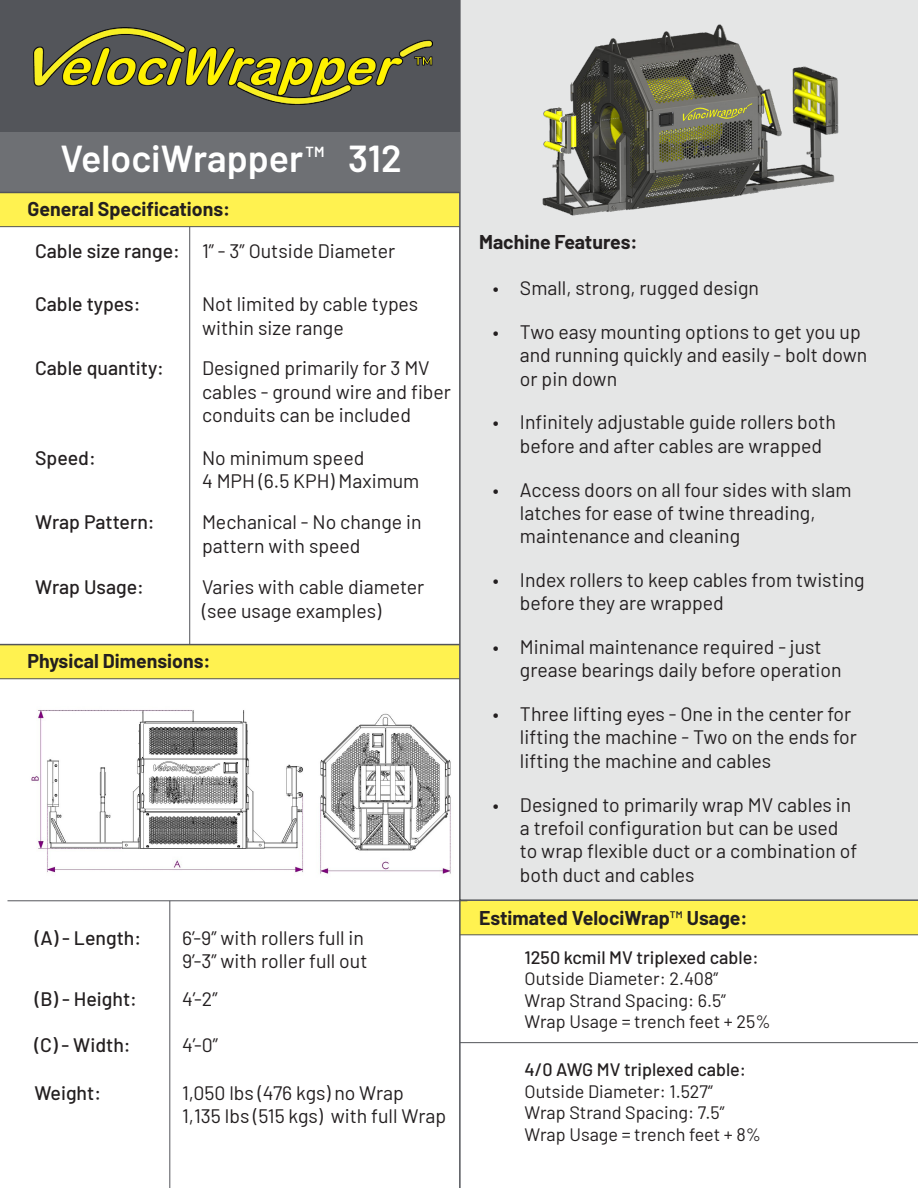
<style>
.page{position:relative;width:918px;height:1188px;background:#fff}
.page>*{position:absolute;margin:0;border:0;box-sizing:border-box;transform-origin:0 0}
.t1{font:600 37.5px "Barlow";color:#fff}
.t2{font:19.5px/23.4px "Barlow";color:#231f20}
.t3{font:500 19.5px "Barlow";color:#231f20}
.t4{font:700 19.5px "Barlow";color:#231f20}
.t5{font:18px "Barlow";color:#231f20}
.t6{font:500 18px "Barlow";color:#231f20}
.t7{font:600 14.7px "Barlow";color:#fff}
.s1{font-weight:500}
</style>
<div class="page">
<div style="left:461px;top:901px;width:457px;height:34px;background:#fff250"></div>
<div style="left:0;top:645px;width:460px;height:34px;background:#fff250"></div>
<div style="left:0;top:192px;width:460px;height:34px;background:#fff250"></div>
<img style="left:31px;top:710px;width:273px;height:163px">
<img style="left:320px;top:713px;width:131px;height:161px">
<div style="left:459px;top:241px;width:459px;height:660px;background:#e5e6e6"></div>
<div style="left:0;top:132px;width:460px;height:60px;background:#6e7074"></div>
<div style="left:0;top:0;width:460px;height:132px;background:#53555a"></div>
<img style="left:432px;top:0;width:486px;height:241px">
<img style="left:33px;top:27px;width:400px;height:77px">
<hr style="left:0;top:678px;width:460px;height:1px;background:#53555a">
<hr style="left:0;top:226px;width:460px;height:1px;background:#53555a">
<hr style="left:8px;top:901px;width:459px;height:1px;background:#53555a">
<hr style="left:189px;top:227px;width:1px;height:418px;background:#53555a">
<hr style="left:170px;top:901px;width:1px;height:287px;background:#53555a">
<hr style="left:0;top:644px;width:460px;height:1px;background:#53555a">
<hr style="left:0;top:192px;width:460px;height:1px;background:#53555a">
<hr style="left:460px;top:1042px;width:458px;height:1px;background:#53555a">
<hr style="left:460px;top:935px;width:458px;height:1px;background:#53555a">
<hr style="left:459px;top:899px;width:2px;height:289px;background:#53555a">
<p class="t1" style="left:61px;top:131px;width:343px">VelociWrapper 312</p>
<p class="t7" style="left:306px;top:141px;width:20px">TM</p>
<p class="t4" style="left:28px;top:194px;width:204px">General Specifications:</p>
<p class="t3" style="left:35px;top:237px;width:146px">Cable size range:</p>
<p class="t3" style="left:35px;top:290px;width:107px">Cable types:</p>
<p class="t3" style="left:35px;top:354px;width:130px">Cable quantity:</p>
<p class="t3" style="left:35px;top:443px;width:62px">Speed:</p>
<p class="t3" style="left:35px;top:508px;width:121px">Wrap Pattern:</p>
<p class="t3" style="left:35px;top:573px;width:110px">Wrap Usage:</p>
<p class="t2" style="left:202px;top:238px;width:195px">1” - 3” Outside Diameter</p>
<p class="t2" style="left:202px;top:291px;width:218px">Not limited by cable types within size range</p>
<p class="t2" style="left:202px;top:355px;width:250px">Designed primarily for 3 MV cables - ground wire and fiber conduits can be included</p>
<p class="t2" style="left:202px;top:445px;width:164px">No minimum speed</p>
<p class="t2" style="left:202px;top:468px;width:219px">4 MPH (6.5 KPH) Maximum</p>
<p class="t2" style="left:202px;top:509px;width:221px">Mechanical - No change in pattern with speed</p>
<p class="t2" style="left:202px;top:574px;width:224px">Varies with cable diameter (see usage examples)</p>
<p class="t4" style="left:28px;top:647px;width:184px">Physical Dimensions:</p>
<p class="t3" style="left:35px;top:924px;width:108px">(A) - Length:</p>
<p class="t3" style="left:35px;top:985px;width:104px">(B) - Height:</p>
<p class="t3" style="left:34px;top:1031px;width:98px">(C) - Width:</p>
<p class="t3" style="left:34px;top:1079px;width:68px">Weight:</p>
<p class="t2" style="left:182px;top:925px;width:183px">6’-9” with rollers full in</p>
<p class="t2" style="left:182px;top:948px;width:187px">9’-3” with roller full out</p>
<p class="t2" style="left:182px;top:986px;width:37px">4’-2”</p>
<p class="t2" style="left:182px;top:1032px;width:38px">4’-0”</p>
<p class="t2" style="left:182px;top:1080px;width:223px">1,050 lbs (476 kgs) no Wrap</p>
<p class="t2" style="left:182px;top:1103px;width:266px">1,135 lbs (515 kgs) with full Wrap</p>
<p class="t4" style="left:479px;top:227px;width:160px">Machine Features:</p>
<p class="t2" style="left:493px;top:275px;width:268px">• Small, strong, rugged design</p>
<p class="t2" style="left:520px;top:319px;width:349px;text-indent:-27px">• Two easy mounting options to get you up and running quickly and easily - bolt down or pin down</p>
<p class="t2" style="left:520px;top:409px;width:317px;text-indent:-27px">• Infinitely adjustable guide rollers both before and after cables are wrapped</p>
<p class="t2" style="left:520px;top:476px;width:333px;text-indent:-27px">• Access doors on all four sides with slam latches for ease of twine threading, maintenance and cleaning</p>
<p class="t2" style="left:520px;top:567px;width:346px;text-indent:-27px">• Index rollers to keep cables from twisting before they are wrapped</p>
<p class="t2" style="left:520px;top:634px;width:323px;text-indent:-27px">• Minimal maintenance required - just grease bearings daily before operation</p>
<p class="t2" style="left:520px;top:701px;width:338px;text-indent:-27px">• Three lifting eyes - One in the center for lifting the machine - Two on the ends for lifting the machine and cables</p>
<p class="t2" style="left:520px;top:791px;width:339px;text-indent:-27px">• Designed to primarily wrap MV cables in a trefoil configuration but can be used to wrap flexible duct or a combination of both duct and cables</p>
<p class="t4" style="left:479px;top:903px;width:270px">Estimated VelociWrap<span class="s1">™</span> Usage:</p>
<p class="t6" style="left:524px;top:944px;width:236px">1250 kcmil MV triplexed cable:</p>
<p class="t5" style="left:524px;top:966px;width:195px">Outside Diameter: 2.408”</p>
<p class="t5" style="left:524px;top:987px;width:203px">Wrap Strand Spacing: 6.5”</p>
<p class="t5" style="left:524px;top:1009px;width:248px">Wrap Usage = trench feet + 25%</p>
<p class="t6" style="left:524px;top:1057px;width:223px">4/0 AWG MV triplexed cable:</p>
<p class="t5" style="left:524px;top:1078px;width:190px">Outside Diameter: 1.527”</p>
<p class="t5" style="left:524px;top:1100px;width:202px">Wrap Strand Spacing: 7.5”</p>
<p class="t5" style="left:524px;top:1121px;width:238px">Wrap Usage = trench feet + 8%</p>
</div>
